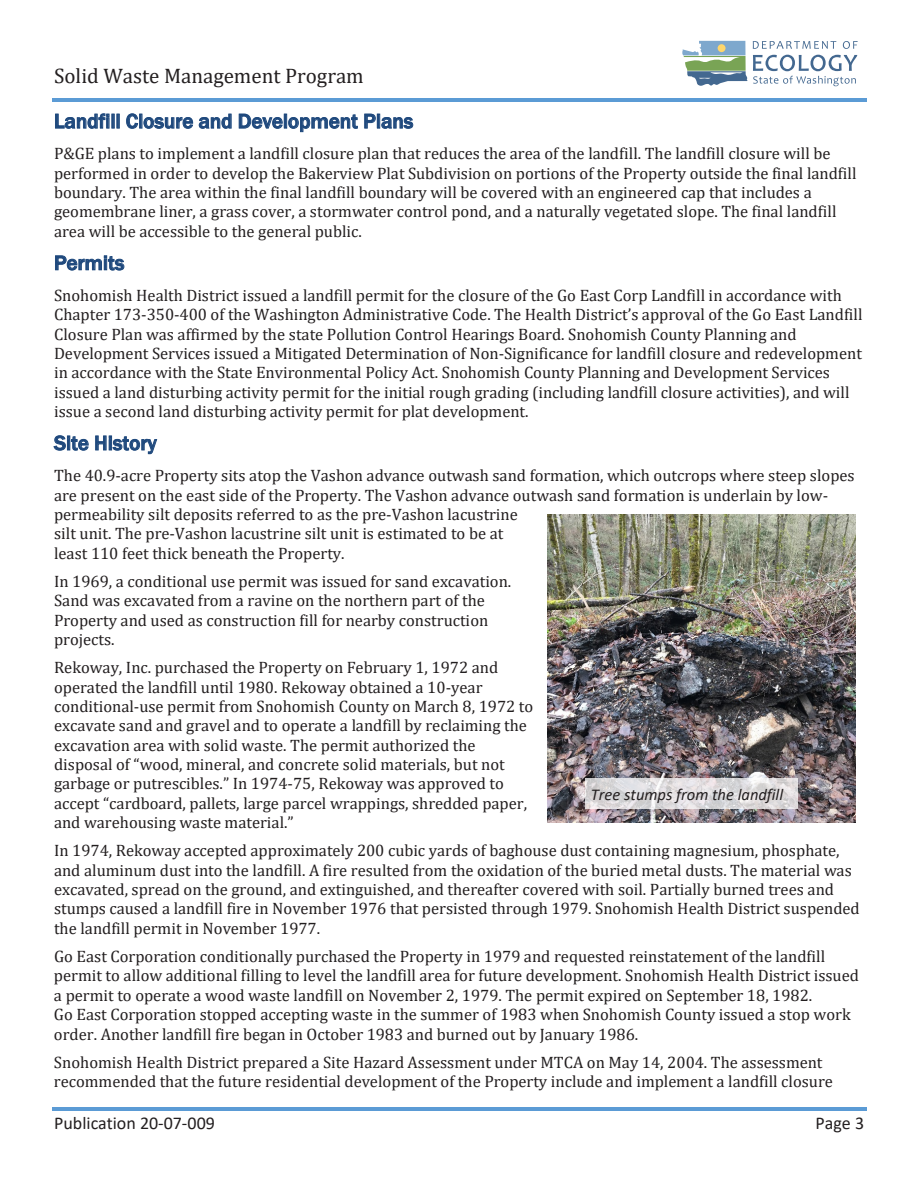
<style>
.page{position:relative;width:918px;height:1188px;background:#fff}
.page>*{position:absolute;margin:0;border:0;box-sizing:border-box;transform-origin:0 0}
.t1{font:500 21px "Franklin Gothic";color:#1f497d}
.t2{font:21px "Cambria";color:#231f20}
.t3{font:18px "Calibri";letter-spacing:.005em;color:#231f20}
.t4{font:16.5px/19.4px "Cambria";color:#231f20}
.t5{font:italic 16.5px "Calibri";color:#231f20}
</style>
<div class="page">
<hr style="left:52px;top:99px;width:814px;height:3px;background:#5b9bd5">
<hr style="left:52px;top:1107px;width:814px;height:3px;background:#5b9bd5">
<svg style="left:55px;top:113px;width:54px;height:16px"></svg>
<div style="left:112px;top:114px;width:3px;height:14px;border:1px solid #1f497d"></div>
<div style="left:117px;top:114px;width:3px;height:14px;border:1px solid #1f497d"></div>
<svg style="left:126px;top:113px;width:67px;height:16px"></svg>
<svg style="left:199px;top:114px;width:33px;height:15px"></svg>
<svg style="left:239px;top:114px;width:119px;height:18px"></svg>
<svg style="left:364px;top:114px;width:49px;height:15px"></svg>
<svg style="left:55px;top:255px;width:70px;height:16px"></svg>
<svg style="left:53px;top:435px;width:36px;height:16px"></svg>
<svg style="left:95px;top:435px;width:62px;height:19px"></svg>
<img style="left:548px;top:514px;width:308px;height:309px">
<div style="left:585px;top:778px;width:212px;height:31px;background:#fff;opacity:.75"></div>
<svg style="left:682px;top:41px;width:176px;height:45px"></svg>
<p class="t2" style="left:54px;top:63px;width:311px">Solid Waste Management Program</p>
<p class="t1" style="left:54px;top:108px;width:361px">Landfill Closure and Development Plans</p>
<p class="t4" style="left:54px;top:144px;width:804px">P&amp;GE plans to implement a landfill closure plan that reduces the area of the landfill. The landfill closure will be performed in order to develop the Bakerview Plat Subdivision on portions of the Property outside the final landfill boundary. The area within the final landfill boundary will be covered with an engineered cap that includes a geomembrane liner, a grass cover, a stormwater control pond, and a naturally vegetated slope. The final landfill area will be accessible to the general public.</p>
<p class="t1" style="left:54px;top:250px;width:72px">Permits</p>
<p class="t4" style="left:54px;top:286px;width:810px">Snohomish Health District issued a landfill permit for the closure of the Go East Corp Landfill in accordance with Chapter 173-350-400 of the Washington Administrative Code. The Health District’s approval of the Go East Landfill Closure Plan was affirmed by the state Pollution Control Hearings Board. Snohomish County Planning and Development Services issued a Mitigated Determination of Non-Significance for landfill closure and redevelopment in accordance with the State Environmental Policy Act. Snohomish County Planning and Development Services issued a land disturbing activity permit for the initial rough grading (including landfill closure activities), and will issue a second land disturbing activity permit for plat development.</p>
<p class="t1" style="left:54px;top:430px;width:104px">Site History</p>
<p class="t4" style="left:54px;top:466px;width:802px">The 40.9-acre Property sits atop the Vashon advance outwash sand formation, which outcrops where steep slopes are present on the east side of the Property. The Vashon advance outwash sand formation is underlain by low&shy;permeability silt deposits referred to as the pre-Vashon lacustrine<br>silt unit. The pre-Vashon lacustrine silt unit is estimated to be at<br>least 110 feet thick beneath the Property.</p>
<p class="t4" style="left:54px;top:571px;width:459px">In 1969, a conditional use permit was issued for sand excavation.<br>Sand was excavated from a ravine on the northern part of the Property and used as construction fill for nearby construction projects.</p>
<p class="t4" style="left:54px;top:658px;width:481px">Rekoway, Inc. purchased the Property on February 1, 1972 and operated the landfill until 1980. Rekoway obtained a 10-year conditional-use permit from Snohomish County on March 8, 1972 to excavate sand and gravel and to operate a landfill by reclaiming the excavation area with solid waste. The permit authorized the disposal of “wood, mineral, and concrete solid materials, but not garbage or putrescibles.” In 1974-75, Rekoway was approved to accept “cardboard, pallets, large parcel wrappings, shredded paper, and warehousing waste material.”</p>
<p class="t4" style="left:54px;top:841px;width:807px">In 1974, Rekoway accepted approximately 200 cubic yards of baghouse dust containing magnesium, phosphate, and aluminum dust into the landfill. A fire resulted from the oxidation of the buried metal dusts. The material was excavated, spread on the ground, and extinguished, and thereafter covered with soil. Partially burned trees and stumps caused a landfill fire in November 1976 that persisted through 1979. Snohomish Health District suspended the landfill permit in November 1977.</p>
<p class="t4" style="left:54px;top:947px;width:806px">Go East Corporation conditionally purchased the Property in 1979 and requested reinstatement of the landfill permit to allow additional filling to level the landfill area for future development. Snohomish Health District issued a permit to operate a wood waste landfill on November 2, 1979. The permit expired on September 18, 1982.<br>Go East Corporation stopped accepting waste in the summer of 1983 when Snohomish County issued a stop work order. Another landfill fire began in October 1983 and burned out by January 1986.</p>
<p class="t4" style="left:54px;top:1052px;width:781px">Snohomish Health District prepared a Site Hazard Assessment under MTCA on May 14, 2004. The assessment recommended that the future residential development of the Property include and implement a landfill closure</p>
<p class="t5" style="left:591px;top:783px;width:194px">Tree stumps from the landfill</p>
<p class="t3" style="left:54px;top:1111px;width:162px">Publication 20-07-009</p>
<p class="t3" style="left:815px;top:1111px;width:50px">Page 3</p>
</div>
